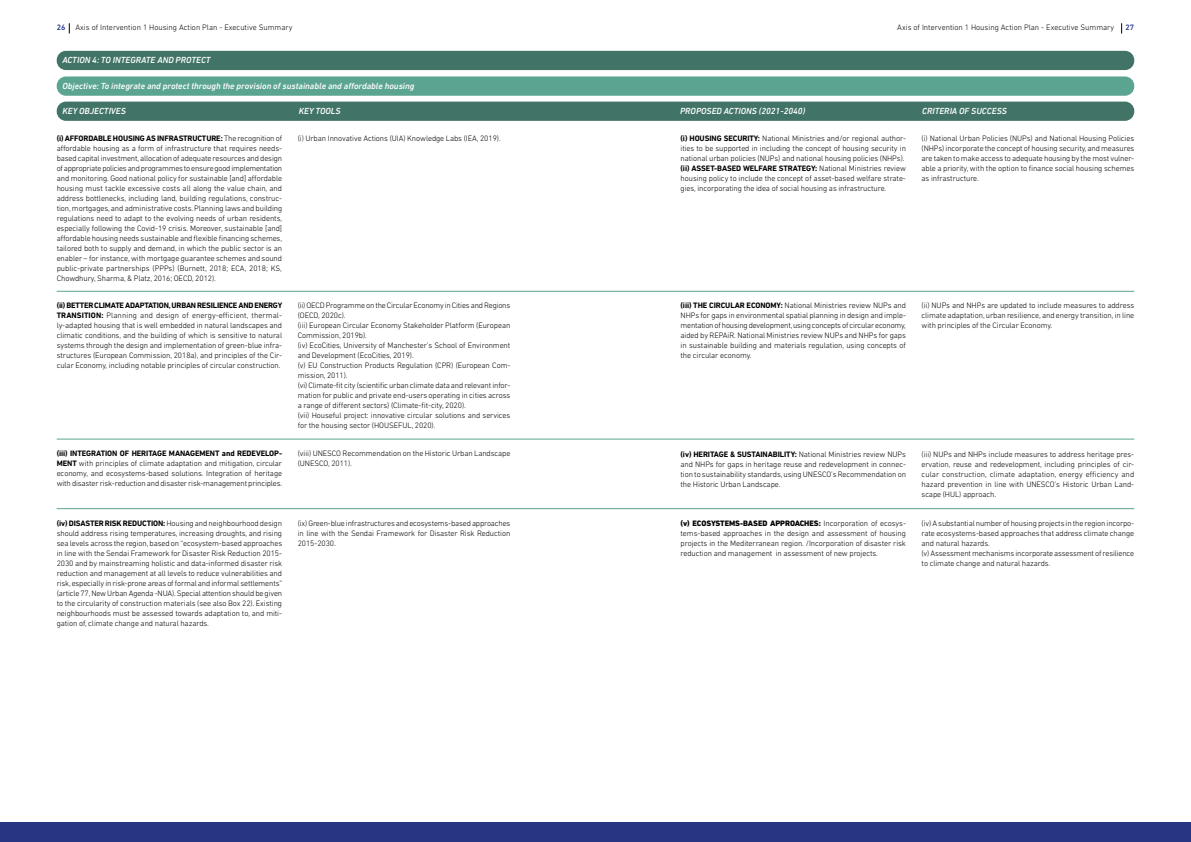
<style>
.page{position:relative;width:1191px;height:842px;background:#fff}
.page>*{position:absolute;margin:0;border:0;box-sizing:border-box;transform-origin:0 0}
.t1{font:italic 500 9px "DIN Next LT Pro";color:#fff}
.t2{font:300 8px/10px "DIN Next LT Pro";letter-spacing:-.01em;color:#000;text-align:justify}
.t3{font:500 8px "DIN Next LT Pro";color:#26358c}
.s1{font-weight:500;color:#26358c}
.s2{font-weight:700}
.s3{font-weight:800}
</style>
<div class="page">
<div style="left:0;top:823px;width:1191px;height:19px;background:#283583"></div>
<div style="left:57px;top:102px;width:1077px;height:19px;background:#417467;border-radius:9px"></div>
<div style="left:57px;top:76px;width:1077px;height:20px;background:#5ca492;border-radius:9px"></div>
<div style="left:57px;top:51px;width:1077px;height:19px;background:#417467;border-radius:9px"></div>
<hr style="left:57px;top:291px;width:1077px;height:1px;background:#5ca492">
<hr style="left:57px;top:439px;width:1077px;height:1px;background:#5ca492">
<hr style="left:57px;top:508px;width:1077px;height:1px;background:#5ca492">
<p class="t2" style="left:57px;top:22px;width:237px"><span class="s1">26</span> Axis of Intervention 1 Housing Action Plan - Executive Summary</p>
<p class="t2" style="left:897px;top:22px;width:218px">Axis of Intervention 1 Housing Action Plan - Executive Summary</p>
<p class="t3" style="left:1125px;top:23px;width:10px">27</p>
<p class="t1" style="left:62px;top:55px;width:150px">ACTION 4: TO INTEGRATE AND PROTECT</p>
<p class="t1" style="left:62px;top:81px;width:354px">Objective: To integrate and protect through the provision of sustainable and affordable housing</p>
<p class="t1" style="left:62px;top:106px;width:65px">KEY OBJECTIVES</p>
<p class="t1" style="left:299px;top:106px;width:43px">KEY TOOLS</p>
<p class="t1" style="left:680px;top:106px;width:127px">PROPOSED ACTIONS (2021-2040)</p>
<p class="t1" style="left:922px;top:106px;width:86px">CRITERIA OF SUCCESS</p>
<p class="t2" style="left:57px;top:133px;width:227px"><span class="s2">(i) AFFORDABLE HOUSING AS INFRASTRUCTURE:</span> The recognition of affordable housing as a form of infrastructure that requires needs&shy;based capital investment, allocation of adequate resources and design of appropriate policies and programmes to ensure good implementation and monitoring. Good national policy for sustainable [and] affordable housing must tackle excessive costs all along the value chain, and address bottlenecks, including land, building regulations, construc&shy;tion, mortgages, and administrative costs. Planning laws and building regulations need to adapt to the evolving needs of urban residents, especially following the Covid-19 crisis. Moreover, sustainable [and] affordable housing needs sustainable and flexible financing schemes, tailored both to supply and demand, in which the public sector is an enabler – for instance, with mortgage guarantee schemes and sound public-private partnerships (PPPs) (Burnett, 2018; ECA, 2018; KS, Chowdhury, Sharma, &amp; Platz, 2016; OECD, 2012).</p>
<p class="t2" style="left:57px;top:300px;width:227px"><span class="s2">(ii) BETTER CLIMATE ADAPTATION, URBAN RESILIENCE AND ENERGY TRANSITION:</span> Planning and design of energy-efficient, thermal&shy;ly-adapted housing that is well embedded in natural landscapes and climatic conditions, and the building of which is sensitive to natural systems through the design and implementation of green-blue infra&shy;structures (European Commission, 2018a), and principles of the Cir&shy;cular Economy, including notable principles of circular construction.</p>
<p class="t2" style="left:57px;top:449px;width:227px"><span class="s2">(iii) INTEGRATION OF HERITAGE MANAGEMENT and REDEVELOP-MENT</span> with principles of climate adaptation and mitigation, circular economy, and ecosystems-based solutions. Integration of heritage with disaster risk-reduction and disaster risk-management principles.</p>
<p class="t2" style="left:57px;top:518px;width:227px"><span class="s2">(iv) DISASTER RISK REDUCTION:</span> Housing and neighbourhood design should address rising temperatures, increasing droughts, and rising sea levels across the region, based on “ecosystem-based approaches in line with the Sendai Framework for Disaster Risk Reduction 2015- 2030 and by mainstreaming holistic and data-informed disaster risk reduction and management at all levels to reduce vulnerabilities and risk, especially in risk-prone areas of formal and informal settlements” (article 77, New Urban Agenda -NUA). Special attention should be given to the circularity of construction materials (see also Box 22). Existing neighbourhoods must be assessed towards adaptation to, and miti&shy;gation of, climate change and natural hazards.</p>
<p class="t2" style="left:298px;top:133px;width:204px">(i) Urban Innovative Actions (UIA) Knowledge Labs (IEA, 2019).</p>
<p class="t2" style="left:298px;top:300px;width:214px;text-align:left">(ii) OECD Programme on the Circular Economy in Cities and Regions (OECD, 2020c).<br>(iii) European Circular Economy Stakeholder Platform (European Commission, 2019b).<br>(iv) EcoCities, University of Manchester’s School of Environment and Development (EcoCities, 2019).<br>(v) EU Construction Products Regulation (CPR) (European Com&shy;mission, 2011).<br>(vi) Climate-fit city (scientific urban climate data and relevant infor&shy;mation for public and private end-users operating in cities across a range of different sectors) (Climate-fit-city, 2020).<br>(vii) Houseful project: innovative circular solutions and services for the housing sector (HOUSEFUL, 2020).</p>
<p class="t2" style="left:298px;top:449px;width:214px">(viii) UNESCO Recommendation on the Historic Urban Landscape (UNESCO, 2011).</p>
<p class="t2" style="left:298px;top:518px;width:214px">(ix) Green-blue infrastructures and ecosystems-based approaches in line with the Sendai Framework for Disaster Risk Reduction 2015-2030.</p>
<p class="t2" style="left:680px;top:134px;width:227px;text-align:left"><span class="s2">(i) HOUSING SECURITY:</span> National Ministries and/or regional author&shy;ities to be supported in including the concept of housing security in national urban policies (NUPs) and national housing policies (NHPs). <span class="s2">(ii) ASSET-BASED WELFARE STRATEGY:</span> National Ministries review housing policy to include the concept of asset-based welfare strate&shy;gies, incorporating the idea of social housing as infrastructure.</p>
<p class="t2" style="left:921px;top:134px;width:214px">(i) National Urban Policies (NUPs) and National Housing Policies (NHPs) incorporate the concept of housing security, and measures are taken to make access to adequate housing by the most vulner&shy;able a priority, with the option to finance social housing schemes as infrastructure.</p>
<p class="t2" style="left:680px;top:300px;width:227px"><span class="s2">(iii) THE CIRCULAR ECONOMY:</span> National Ministries review NUPs and NHPs for gaps in environmental spatial planning in design and imple&shy;mentation of housing development, using concepts of circular economy, aided by REPAiR. National Ministries review NUPs and NHPs for gaps in sustainable building and materials regulation, using concepts of the circular economy.</p>
<p class="t2" style="left:921px;top:300px;width:214px">(ii) NUPs and NHPs are updated to include measures to address climate adaptation, urban resilience, and energy transition, in line with principles of the Circular Economy.</p>
<p class="t2" style="left:680px;top:449px;width:227px"><span class="s2">(iv) HERITAGE &amp; SUSTAINABILITY:</span> National Ministries review NUPs and NHPs for gaps in heritage reuse and redevelopment in connec&shy;tion to sustainability standards, using UNESCO’s Recommendation on the Historic Urban Landscape.</p>
<p class="t2" style="left:680px;top:518px;width:227px"><span class="s3">(v) ECOSYSTEMS-BASED APPROACHES:</span> Incorporation of ecosys&shy;tems-based approaches in the design and assessment of housing projects in the Mediterranean region. /Incorporation of disaster risk reduction and management in assessment of new projects.</p>
<p class="t2" style="left:921px;top:449px;width:214px">(iii) NUPs and NHPs include measures to address heritage pres&shy;ervation, reuse and redevelopment, including principles of cir&shy;cular construction, climate adaptation, energy efficiency and hazard prevention in line with UNESCO’s Historic Urban Land&shy;scape (HUL) approach.</p>
<p class="t2" style="left:921px;top:518px;width:214px;text-align:left">(iv) A substantial number of housing projects in the region incorpo&shy;rate ecosystems-based approaches that address climate change and natural hazards.<br>(v) Assessment mechanisms incorporate assessment of resilience to climate change and natural hazards.</p>
</div>
